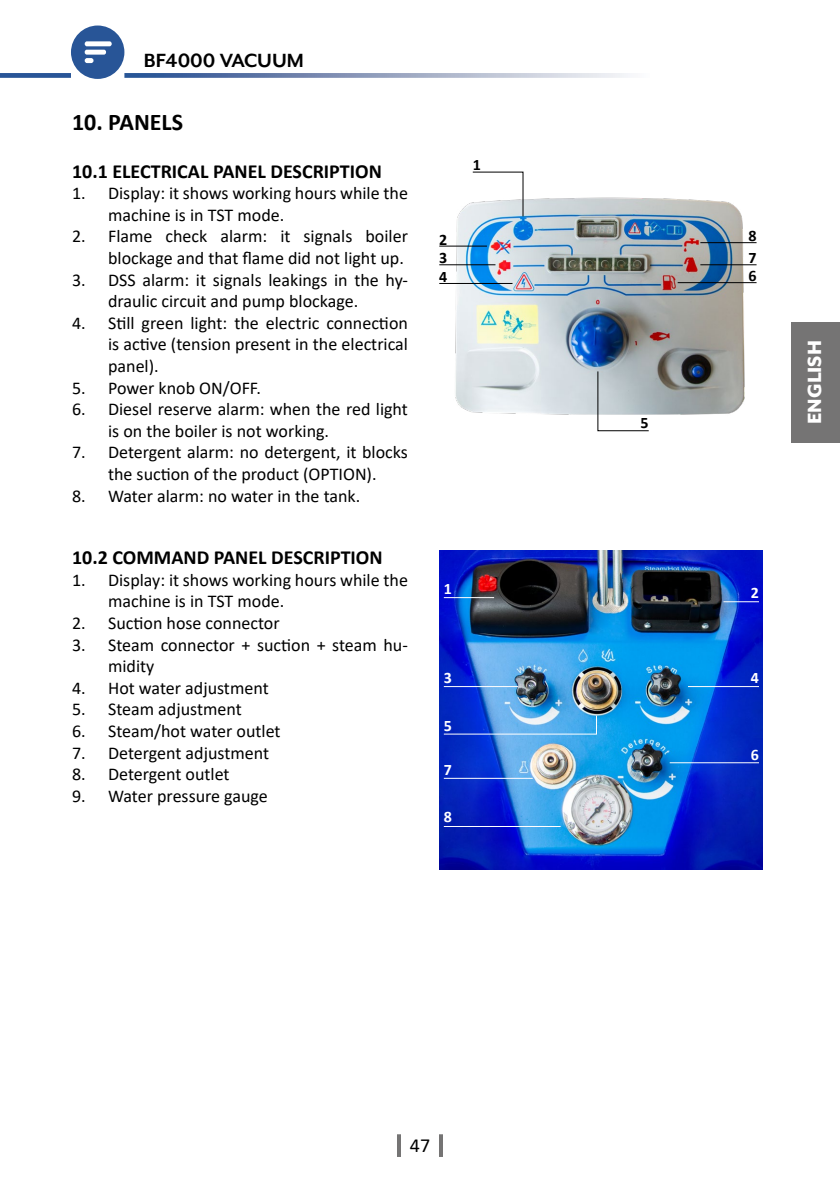
<style>
.page{position:relative;width:840px;height:1191px;background:#fff}
.page>*{position:absolute;margin:0;border:0;box-sizing:border-box;transform-origin:0 0}
.t1{font:700 24px "Calibri";color:#000}
.t2{font:700 22px "Mr Eaves XL Mod OT";color:#000}
.t3{font:800 22px "Mr Eaves XL Mod OT";color:#fff}
.t4{font:700 20px "Calibri";color:#000}
.t5{font:20px "Calibri";color:#000}
.t6{font:18px/21.6px "Calibri";color:#000}
.t7{font:700 16px/18.4px "Calibri";color:#000;text-align:justify}
.t8{font:700 16px "Calibri";color:#fff}
</style>
<div class="page">
<svg style="left:71px;top:26px;width:53px;height:53px"></svg>
<svg style="left:124px;top:73px;width:504px;height:5px;background:#92a2c1"></svg>
<div style="left:0;top:73px;width:71px;height:5px;background:#285597"></div>
<hr style="left:397px;top:1134px;width:4px;height:23px;background:#757474">
<hr style="left:439px;top:1134px;width:4px;height:23px;background:#757474">
<div style="left:791px;top:322px;width:48px;height:120px;background:#757474"></div>
<img style="left:441px;top:190px;width:316px;height:225px">
<svg style="left:472px;top:172px;width:51px;height:45px"></svg>
<hr style="left:439px;top:246px;width:47px;height:1px;background:#000">
<svg style="left:597px;top:371px;width:51px;height:60px"></svg>
<hr style="left:700px;top:242px;width:56px;height:1px;background:#000">
<hr style="left:439px;top:264px;width:56px;height:1px;background:#000">
<hr style="left:439px;top:283px;width:73px;height:1px;background:#000">
<hr style="left:700px;top:264px;width:56px;height:1px;background:#000">
<hr style="left:677px;top:282px;width:79px;height:1px;background:#000">
<img style="left:439px;top:550px;width:322px;height:319px">
<hr style="left:443px;top:686px;width:75px;height:1px;background:#fff">
<hr style="left:723px;top:601px;width:35px;height:1px;background:#fff">
<hr style="left:443px;top:826px;width:117px;height:1px;background:#fff">
<hr style="left:669px;top:762px;width:89px;height:1px;background:#fff">
<hr style="left:687px;top:686px;width:71px;height:1px;background:#fff">
<hr style="left:443px;top:778px;width:89px;height:1px;background:#fff">
<svg style="left:443px;top:715px;width:154px;height:20px;background:#5291e3"></svg>
<hr style="left:443px;top:597px;width:51px;height:1px;background:#fff">
<p class="t2" style="left:144px;top:49px;width:161px">BF4000 VACUUM</p>
<h1 class="t1" style="left:72px;top:105px;width:112px">10. PANELS</h1>
<p class="t4" style="left:72px;top:157px;width:311px">10.1 ELECTRICAL PANEL DESCRIPTION</p>
<p class="t6" style="left:108px;top:182px;width:301px;text-indent:-36px">1. Display: it shows working hours while the machine is in TST mode.</p>
<p class="t6" style="left:72px;top:225px;width:337px;text-align:right">2. Flame check alarm: it signals boiler blockage and that flame did not light up.</p>
<p class="t6" style="left:108px;top:268px;width:301px;text-indent:-36px">3. DSS alarm: it signals leakings in the hy&shy;draulic circuit and pump blockage.</p>
<p class="t6" style="left:108px;top:311px;width:301px;text-align:justify;text-indent:-36px">4. Still green light: the electric connection is active (tension present in the electrical panel).</p>
<p class="t6" style="left:72px;top:376px;width:190px">5. Power knob ON/OFF.</p>
<p class="t6" style="left:108px;top:398px;width:301px;text-indent:-36px">6. Diesel reserve alarm: when the red light is on the boiler is not working.</p>
<p class="t6" style="left:72px;top:441px;width:337px;text-align:center">7. Detergent alarm: no detergent, it blocks the suction of the product (OPTION).</p>
<p class="t6" style="left:72px;top:484px;width:289px">8. Water alarm: no water in the tank.</p>
<p class="t4" style="left:72px;top:543px;width:312px">10.2 COMMAND PANEL DESCRIPTION</p>
<p class="t6" style="left:108px;top:568px;width:301px;text-indent:-36px">1. Display: it shows working hours while the machine is in TST mode.</p>
<p class="t6" style="left:72px;top:611px;width:209px">2. Suction hose connector</p>
<p class="t6" style="left:108px;top:633px;width:301px;text-indent:-36px">3. Steam connector + suction + steam hu&shy;midity</p>
<p class="t6" style="left:72px;top:676px;width:198px">4. Hot water adjustment</p>
<p class="t6" style="left:72px;top:698px;width:171px">5. Steam adjustment</p>
<p class="t6" style="left:72px;top:719px;width:210px">6. Steam/hot water outlet</p>
<p class="t6" style="left:72px;top:741px;width:198px">7. Detergent adjustment</p>
<p class="t6" style="left:72px;top:763px;width:159px">8. Detergent outlet</p>
<p class="t6" style="left:72px;top:784px;width:197px">9. Water pressure gauge</p>
<p class="t7" style="left:472px;top:155px;width:10px">1</p>
<p class="t7" style="left:439px;top:230px;width:10px">2<br>3<br>4</p>
<p class="t7" style="left:748px;top:224px;width:10px;line-height:21.8px">8<br>7</p>
<p class="t7" style="left:748px;top:266px;width:10px">6</p>
<p class="t8" style="left:443px;top:577px;width:10px">1</p>
<p class="t8" style="left:443px;top:666px;width:10px">3</p>
<p class="t8" style="left:443px;top:714px;width:10px">5</p>
<p class="t8" style="left:443px;top:758px;width:10px">7</p>
<p class="t8" style="left:443px;top:805px;width:10px">8</p>
<p class="t7" style="left:640px;top:413px;width:10px">5</p>
<p class="t8" style="left:750px;top:582px;width:10px">2</p>
<p class="t8" style="left:750px;top:666px;width:10px">4</p>
<p class="t8" style="left:750px;top:743px;width:10px">6</p>
<p class="t3" style="left:803px;top:424px;width:85px;rotate:-90deg">ENGLISH</p>
<p class="t5" style="left:409px;top:1131px;width:22px">47</p>
</div>
